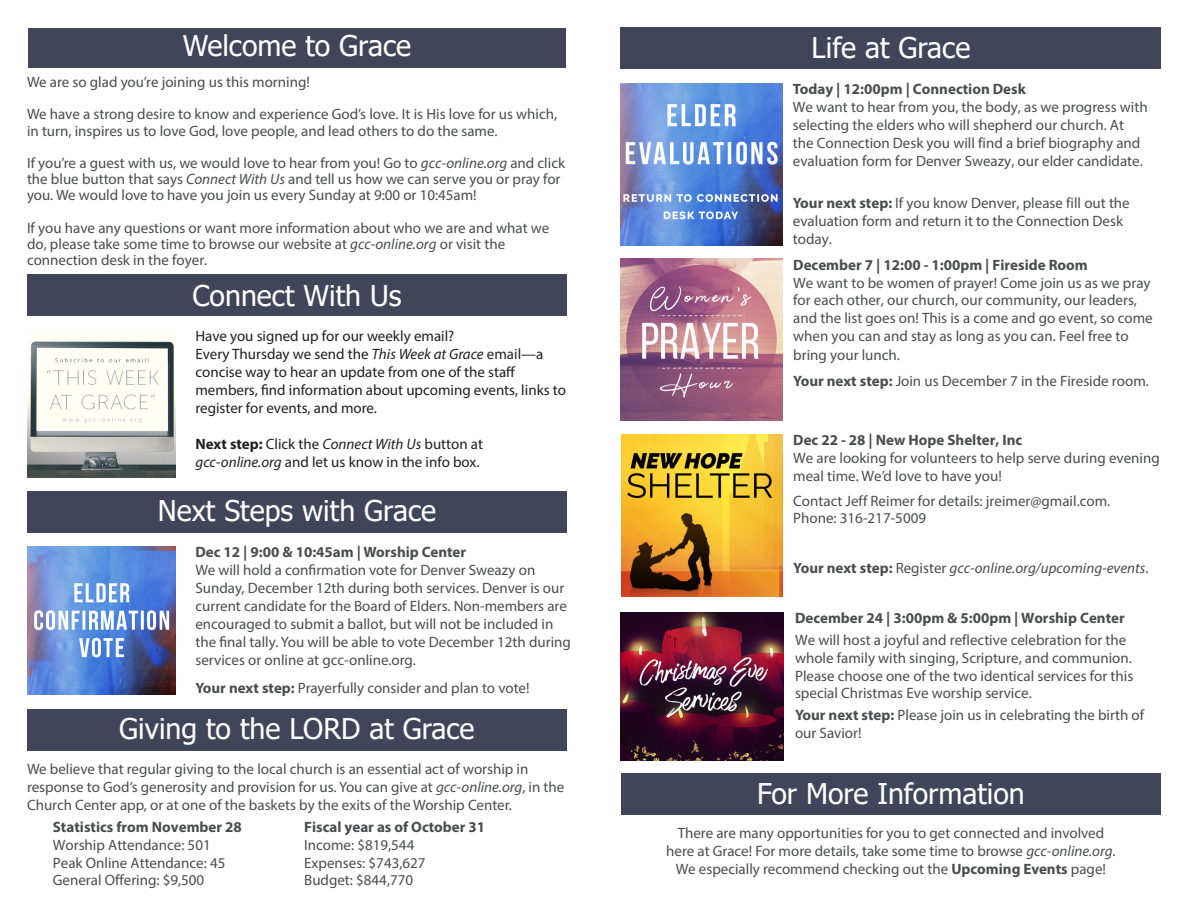
<style>
.page{position:relative;width:1188px;height:918px;background:#fff}
.page>*{position:absolute;margin:0;border:0;box-sizing:border-box;transform-origin:0 0}
.t1{font:28.5px "Tahoma";color:#fff}
.t2{font:15px/18px "Myriad Pro";color:#4b4c4d}
.t3{font:15px/18px "Myriad Pro";color:#231f20}
.t4{font:italic 15px "Myriad Pro";color:#4b4c4d}
.t5{font:700 15px "Myriad Pro";color:#4b4c4d}
.s1{font-style:italic}
.s2{font-weight:700}
.s3{font-weight:700;font-style:normal}
.s4{font-style:normal}
</style>
<div class="page">
<div style="left:27px;top:709px;width:540px;height:41px;background:#404559"></div>
<div style="left:28px;top:28px;width:538px;height:39px;background:#404559"></div>
<div style="left:27px;top:275px;width:540px;height:41px;background:#404559"></div>
<div style="left:27px;top:492px;width:540px;height:41px;background:#404559"></div>
<div style="left:621px;top:27px;width:540px;height:41px;background:#404559"></div>
<div style="left:621px;top:773px;width:540px;height:41px;background:#404559"></div>
<img style="left:621px;top:259px;width:162px;height:162px">
<img style="left:621px;top:83px;width:162px;height:162px">
<img style="left:27px;top:546px;width:149px;height:148px">
<img style="left:621px;top:612px;width:162px;height:148px">
<img style="left:621px;top:434px;width:162px;height:162px">
<img style="left:27px;top:330px;width:149px;height:147px">
<p class="t1" style="left:183px;top:27px;width:230px">Welcome to Grace</p>
<p class="t2" style="left:27px;top:65px;width:532px;line-height:32.4px">We are so glad you’re joining us this morning!<br>We have a strong desire to know and experience God’s love. It is His love for us which,</p>
<p class="t2" style="left:27px;top:114px;width:540px;line-height:32.4px">in turn, inspires us to love God, love people, and lead others to do the same.<br>If you’re a guest with us, we would love to hear from you! Go to <span class="s1">gcc-online.org</span> and click</p>
<p class="t2" style="left:27px;top:171px;width:535px;line-height:16.2px">the blue button that says <span class="s1">Connect With Us</span> and tell us how we can serve you or pray for you. We would love to have you join us every Sunday at 9:00 or 10:45am!</p>
<p class="t2" style="left:27px;top:220px;width:524px;line-height:15.9px">If you have any questions or want more information about who we are and what we do, please take some time to browse our website at <span class="s1">gcc-online.org</span> or visit the connection desk in the foyer.</p>
<p class="t1" style="left:193px;top:276px;width:210px">Connect With Us</p>
<p class="t3" style="left:195px;top:327px;width:260px">Have you signed up for our weekly email?</p>
<p class="t3" style="left:195px;top:345px;width:372px">Every Thursday we send the <span class="s1">This Week at Grace</span> email—a concise way to hear an update from one of the staff members, find information about upcoming events, links to register for events, and more.</p>
<p class="t3" style="left:195px;top:435px;width:289px"><span class="s2">Next step:</span> Click the <span class="s1">Connect With Us</span> button at</p>
<p class="t3" style="left:195px;top:453px;width:286px"><span class="s1">gcc-online.org</span> and let us know in the info box.</p>
<p class="t1" style="left:158px;top:492px;width:280px">Next Steps with Grace</p>
<p class="t5" style="left:195px;top:542px;width:272px">Dec 12 | 9:00 &amp; 10:45am | Worship Center</p>
<p class="t2" style="left:195px;top:561px;width:377px">We will hold a confirmation vote for Denver Sweazy on Sunday, December 12th during both services. Denver is our current candidate for the Board of Elders. Non-members are encouraged to submit a ballot, but will not be included in the final tally. You will be able to vote December 12th during services or online at gcc-online.org.</p>
<p class="t2" style="left:195px;top:679px;width:336px"><span class="s2">Your next step:</span> Prayerfully consider and plan to vote!</p>
<p class="t1" style="left:119px;top:709px;width:357px">Giving to the LORD at Grace</p>
<p class="t2" style="left:27px;top:760px;width:539px">We believe that regular giving to the local church is an essential act of worship in response to God’s generosity and provision for us. You can give at <span class="s1">gcc-online.org</span>, in the<br>Church Center app, or at one of the baskets by the exits of the Worship Center.</p>
<p class="t2" style="left:53px;top:818px;width:191px"><span class="s2">Statistics from November 28<br></span>Worship Attendance: 501<br>Peak Online Attendance: 45<br>General Offering: $9,500</p>
<p class="t2" style="left:304px;top:818px;width:182px"><span class="s2">Fiscal year as of October 31<br></span>Income: $819,544<br>Expenses: $743,627<br>Budget: $844,770</p>
<p class="t1" style="left:812px;top:28px;width:160px">Life at Grace</p>
<p class="t2" style="left:793px;top:80px;width:356px"><span class="s2">Today | 12:00pm | Connection Desk<br></span>We want to hear from you, the body, as we progress with selecting the elders who will shepherd our church. At the Connection Desk you will find a brief biography and evaluation form for Denver Sweazy, our elder candidate.</p>
<p class="t2" style="left:793px;top:194px;width:338px"><span class="s2">Your next step:</span> If you know Denver, please fill out the evaluation form and return it to the Connection Desk today.</p>
<p class="t2" style="left:793px;top:256px;width:361px"><span class="s2">December 7 | 12:00 - 1:00pm | Fireside Room<br></span>We want to be women of prayer! Come join us as we pray for each other, our church, our community, our leaders, and the list goes on! This is a come and go event, so come when you can and stay as long as you can. Feel free to bring your lunch.</p>
<p class="t2" style="left:793px;top:372px;width:357px"><span class="s2">Your next step:</span> Join us December 7 in the Fireside room.</p>
<p class="t2" style="left:793px;top:431px;width:368px"><span class="s2">Dec 22 - 28 | New Hope Shelter, Inc<br></span>We are looking for volunteers to help serve during evening meal time. We’d love to have you!</p>
<p class="t2" style="left:793px;top:492px;width:319px;line-height:17.4px">Contact Jeff Reimer for details: jreimer@gmail.com.<br>Phone: 316-217-5009</p>
<p class="t4" style="left:793px;top:559px;width:357px"><span class="s3">Your next step:</span> <span class="s4">Register</span> gcc-online.org/upcoming-events<span class="s4">.</span></p>
<p class="t2" style="left:795px;top:607px;width:333px;line-height:21.6px"><span class="s2">December 24 | 3:00pm &amp; 5:00pm | Worship Center<br></span>We will host a joyful and reflective celebration for the</p>
<p class="t2" style="left:795px;top:649px;width:340px;text-align:justify">whole family with singing, Scripture, and communion.<br>Please choose one of the two identical services for this special Christmas Eve worship service.</p>
<p class="t2" style="left:795px;top:706px;width:351px"><span class="s2">Your next step:</span> Please join us in celebrating the birth of our Savior!</p>
<p class="t1" style="left:757px;top:774px;width:269px">For More Information</p>
<p class="t2" style="left:678px;top:824px;width:428px">There are many opportunities for you to get connected and involved</p>
<p class="t2" style="left:666px;top:842px;width:451px">here at Grace! For more details, take some time to browse <span class="s1">gcc-online.org</span>.</p>
<p class="t2" style="left:676px;top:860px;width:432px">We especially recommend checking out the <span class="s2">Upcoming Events</span> page!</p>
</div>
